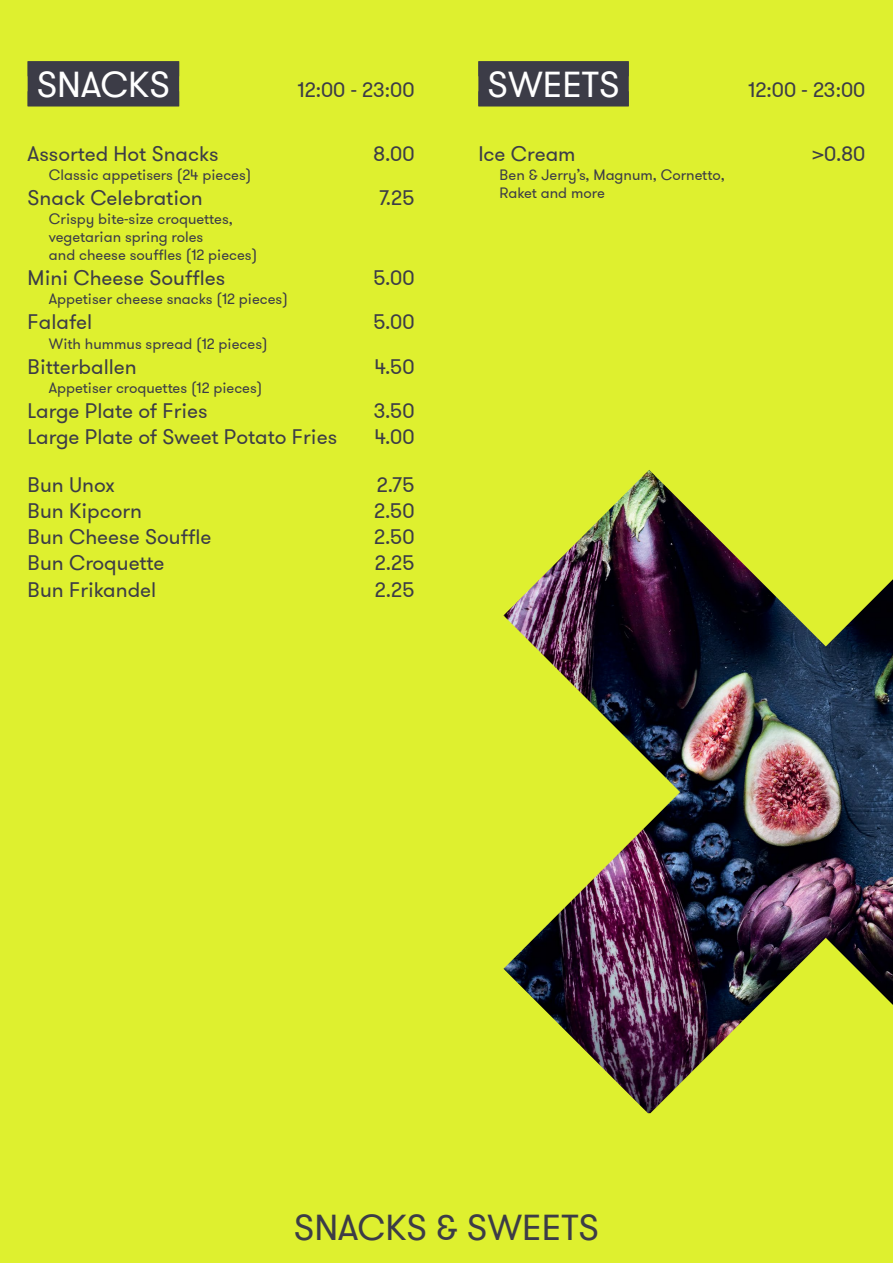
<style>
.page{position:relative;width:893px;height:1263px;background:#def02f}
.page>*{position:absolute;margin:0;border:0;box-sizing:border-box;transform-origin:0 0}
.t1{font:36px "GT Walsheim";color:#3c3c47}
.t2{font:36px "GT Walsheim";color:#fff}
.t3{font:21px "GT Walsheim";color:#3c3c47}
.t4{font:15px/18px "GT Walsheim";color:#3c3c47}
</style>
<div class="page">
<img style="left:503px;top:470px;width:390px;height:643px">
<div style="left:28px;top:61px;width:151px;height:45px;background:#3c3c47"></div>
<div style="left:478px;top:61px;width:151px;height:45px;background:#3c3c47"></div>
<h1 class="t2" style="left:37px;top:61px;width:135px">SNACKS</h1>
<p class="t3" style="left:297px;top:76px;width:119px">12:00 - 23:00</p>
<h1 class="t2" style="left:487px;top:61px;width:134px">SWEETS</h1>
<p class="t3" style="left:748px;top:76px;width:119px">12:00 - 23:00</p>
<p class="t3" style="left:28px;top:140px;width:193px">Assorted Hot Snacks</p>
<p class="t3" style="left:373px;top:140px;width:43px">8.00</p>
<p class="t4" style="left:49px;top:165px;width:204px">Classic appetisers (24 pieces)</p>
<p class="t3" style="left:28px;top:184px;width:177px">Snack Celebration</p>
<p class="t3" style="left:379px;top:184px;width:37px">7.25</p>
<p class="t4" style="left:49px;top:210px;width:210px">Crispy bite-size croquettes, vegetarian spring roles<br>and cheese souffles (12 pieces)</p>
<p class="t3" style="left:28px;top:265px;width:199px">Mini Cheese Souffles</p>
<p class="t3" style="left:373px;top:265px;width:43px">5.00</p>
<p class="t4" style="left:49px;top:290px;width:240px">Appetiser cheese snacks (12 pieces)</p>
<p class="t3" style="left:28px;top:309px;width:66px">Falafel</p>
<p class="t3" style="left:373px;top:309px;width:43px">5.00</p>
<p class="t4" style="left:49px;top:334px;width:220px">With hummus spread (12 pieces)</p>
<p class="t3" style="left:28px;top:353px;width:111px">Bitterballen</p>
<p class="t3" style="left:374px;top:353px;width:42px">4.50</p>
<p class="t4" style="left:49px;top:378px;width:215px">Appetiser croquettes (12 pieces)</p>
<p class="t3" style="left:28px;top:397px;width:182px">Large Plate of Fries</p>
<p class="t3" style="left:374px;top:397px;width:42px">3.50</p>
<p class="t3" style="left:28px;top:424px;width:311px">Large Plate of Sweet Potato Fries</p>
<p class="t3" style="left:375px;top:424px;width:42px">4.00</p>
<p class="t3" style="left:28px;top:471px;width:89px">Bun Unox</p>
<p class="t3" style="left:377px;top:471px;width:39px">2.75</p>
<p class="t3" style="left:28px;top:497px;width:116px">Bun Kipcorn</p>
<p class="t3" style="left:374px;top:497px;width:42px">2.50</p>
<p class="t3" style="left:28px;top:523px;width:185px">Bun Cheese Souffle</p>
<p class="t3" style="left:374px;top:523px;width:42px">2.50</p>
<p class="t3" style="left:28px;top:550px;width:138px">Bun Croquette</p>
<p class="t3" style="left:375px;top:550px;width:41px">2.25</p>
<p class="t3" style="left:28px;top:576px;width:130px">Bun Frikandel</p>
<p class="t3" style="left:375px;top:576px;width:41px">2.25</p>
<p class="t3" style="left:478px;top:140px;width:99px">Ice Cream</p>
<p class="t3" style="left:812px;top:140px;width:55px">&gt;0.80</p>
<p class="t4" style="left:500px;top:165px;width:227px">Ben &amp; Jerry’s, Magnum, Cornetto,<br>Raket and more</p>
<h1 class="t1" style="left:294px;top:1204px;width:307px">SNACKS &amp; SWEETS</h1>
</div>
